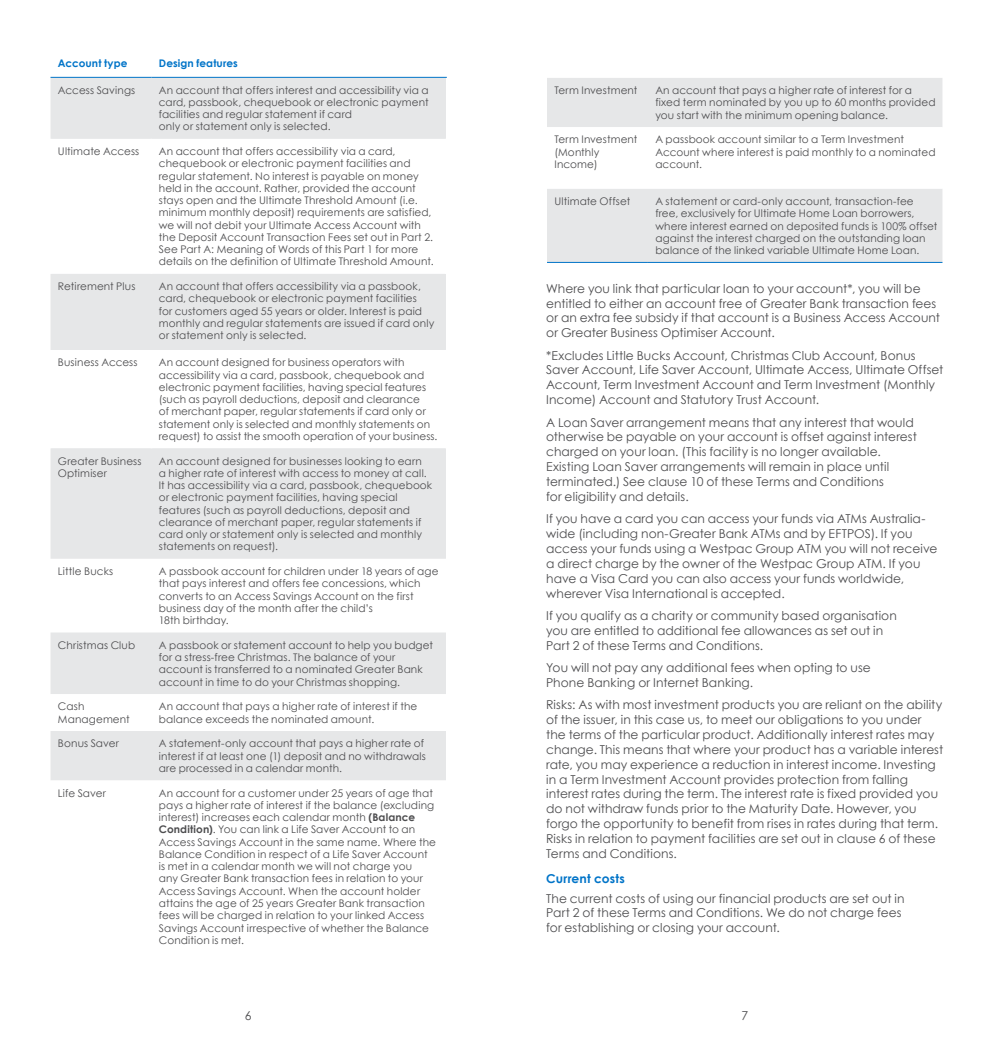
<style>
.page{position:relative;width:993px;height:1042px;background:#fff}
.page>*{position:absolute;margin:0;border:0;box-sizing:border-box;transform-origin:0 0}
.t1{font:12.25px/14.9px "Century Gothic";letter-spacing:.005em;color:#4d4d4f}
.t2{font:700 12.25px "Century Gothic";letter-spacing:.015em;color:#0074c8}
.t3{font:10.5px/12.2px "Century Gothic";letter-spacing:.01em;color:#4d4d4f}
.t4{font:700 10.5px "Century Gothic";letter-spacing:.01em;color:#0074c8}
.s1{font-weight:700}
</style>
<div class="page">
<svg style="left:50px;top:78px;width:396px;height:702px;fill:#e6e7e8"></svg>
<hr style="left:445px;top:350px;width:1px;height:98px;background:#fff">
<hr style="left:445px;top:139px;width:1px;height:135px;background:#fff">
<hr style="left:50px;top:350px;width:1px;height:98px;background:#fff">
<hr style="left:150px;top:350px;width:2px;height:98px;background:#fff">
<hr style="left:50px;top:139px;width:1px;height:135px;background:#fff">
<hr style="left:150px;top:139px;width:2px;height:135px;background:#fff">
<hr style="left:50px;top:77px;width:101px;height:1px;background:#0074c8">
<hr style="left:151px;top:77px;width:295px;height:1px;background:#0074c8">
<div style="left:547px;top:78px;width:395px;height:184px;background:#e6e7e8"></div>
<svg style="left:547px;top:127px;width:395px;height:62px"></svg>
<hr style="left:547px;top:262px;width:100px;height:1px;background:#0074c8">
<hr style="left:647px;top:262px;width:295px;height:1px;background:#0074c8">
<p class="t4" style="left:58px;top:56px;width:71px">Account type</p>
<p class="t4" style="left:159px;top:56px;width:80px">Design features</p>
<p class="t3" style="left:58px;top:84px;width:79px">Access Savings</p>
<p class="t3" style="left:159px;top:84px;width:271px">An account that offers interest and accessibility via a card, passbook, chequebook or electronic payment facilities and regular statement if card<br>only or statement only is selected.</p>
<p class="t3" style="left:58px;top:145px;width:83px">Ultimate Access</p>
<p class="t3" style="left:159px;top:145px;width:276px">An account that offers accessibility via a card, chequebook or electronic payment facilities and regular statement. No interest is payable on money held in the account. Rather, provided the account stays open and the Ultimate Threshold Amount (i.e. minimum monthly deposit) requirements are satisfied, we will not debit your Ultimate Access Account with the Deposit Account Transaction Fees set out in Part 2.<br>See Part A: Meaning of Words of this Part 1 for more details on the definition of Ultimate Threshold Amount.</p>
<p class="t3" style="left:58px;top:280px;width:79px">Retirement Plus</p>
<p class="t3" style="left:159px;top:280px;width:277px">An account that offers accessibility via a passbook, card, chequebook or electronic payment facilities<br>for customers aged 55 years or older. Interest is paid monthly and regular statements are issued if card only or statement only is selected.</p>
<p class="t3" style="left:58px;top:356px;width:81px">Business Access</p>
<p class="t3" style="left:159px;top:356px;width:280px">An account designed for business operators with accessibility via a card, passbook, chequebook and electronic payment facilities, having special features (such as payroll deductions, deposit and clearance<br>of merchant paper, regular statements if card only or statement only is selected and monthly statements on request) to assist the smooth operation of your business.</p>
<p class="t3" style="left:58px;top:454px;width:85px">Greater Business<br>Optimiser</p>
<p class="t3" style="left:159px;top:454px;width:275px">An account designed for businesses looking to earn<br>a higher rate of interest with access to money at call.<br>It has accessibility via a card, passbook, chequebook or electronic payment facilities, having special features (such as payroll deductions, deposit and clearance of merchant paper, regular statements if card only or statement only is selected and monthly statements on request).</p>
<p class="t3" style="left:58px;top:565px;width:57px">Little Bucks</p>
<p class="t3" style="left:159px;top:565px;width:281px">A passbook account for children under 18 years of age that pays interest and offers fee concessions, which converts to an Access Savings Account on the first business day of the month after the child’s<br>18th birthday.</p>
<p class="t3" style="left:58px;top:639px;width:79px">Christmas Club</p>
<p class="t3" style="left:159px;top:639px;width:275px">A passbook or statement account to help you budget for a stress-free Christmas. The balance of your account is transferred to a nominated Greater Bank account in time to do your Christmas shopping.</p>
<p class="t3" style="left:58px;top:700px;width:73px">Cash<br>Management</p>
<p class="t3" style="left:159px;top:700px;width:260px">An account that pays a higher rate of interest if the balance exceeds the nominated amount.</p>
<p class="t3" style="left:58px;top:737px;width:63px">Bonus Saver</p>
<p class="t3" style="left:159px;top:737px;width:268px">A statement-only account that pays a higher rate of interest if at least one (1) deposit and no withdrawals are processed in a calendar month.</p>
<p class="t3" style="left:58px;top:786px;width:50px">Life Saver</p>
<p class="t3" style="left:159px;top:786px;width:278px">An account for a customer under 25 years of age that pays a higher rate of interest if the balance (excluding interest) increases each calendar month <span class="s1">(Balance Condition)</span>. You can link a Life Saver Account to an Access Savings Account in the same name. Where the Balance Condition in respect of a Life Saver Account is met in a calendar month we will not charge you<br>any Greater Bank transaction fees in relation to your Access Savings Account. When the account holder attains the age of 25 years Greater Bank transaction fees will be charged in relation to your linked Access Savings Account irrespective of whether the Balance Condition is met.</p>
<p class="t3" style="left:554px;top:84px;width:84px">Term Investment</p>
<p class="t3" style="left:655px;top:84px;width:281px">An account that pays a higher rate of interest for a fixed term nominated by you up to 60 months provided you start with the minimum opening balance.</p>
<p class="t3" style="left:554px;top:133px;width:84px">Term Investment (Monthly<br>Income)</p>
<p class="t3" style="left:655px;top:133px;width:281px">A passbook account similar to a Term Investment<br>Account where interest is paid monthly to a nominated account.</p>
<p class="t3" style="left:554px;top:195px;width:77px">Ultimate Offset</p>
<p class="t3" style="left:655px;top:195px;width:283px">A statement or card-only account, transaction-fee free, exclusively for Ultimate Home Loan borrowers, where interest earned on deposited funds is 100% offset against the interest charged on the outstanding loan balance of the linked variable Ultimate Home Loan.</p>
<p class="t1" style="left:546px;top:281px;width:395px">Where you link that particular loan to your account*, you will be entitled to either an account free of Greater Bank transaction fees or an extra fee subsidy if that account is a Business Access Account or Greater Business Optimiser Account.</p>
<p class="t1" style="left:546px;top:347px;width:398px">*Excludes Little Bucks Account, Christmas Club Account, Bonus Saver Account, Life Saver Account, Ultimate Access, Ultimate Offset Account, Term Investment Account and Term Investment (Monthly Income) Account and Statutory Trust Account.</p>
<p class="t1" style="left:546px;top:414px;width:372px">A Loan Saver arrangement means that any interest that would otherwise be payable on your account is offset against interest charged on your loan. (This facility is no longer available.<br>Existing Loan Saver arrangements will remain in place until terminated.) See clause 10 of these Terms and Conditions<br>for eligibility and details.</p>
<p class="t1" style="left:546px;top:511px;width:392px">If you have a card you can access your funds via ATMs Australia&shy;wide (including non-Greater Bank ATMs and by EFTPOS). If you access your funds using a Westpac Group ATM you will not receive a direct charge by the owner of the Westpac Group ATM. If you have a Visa Card you can also access your funds worldwide, wherever Visa International is accepted.</p>
<p class="t1" style="left:546px;top:608px;width:352px">If you qualify as a charity or community based organisation you are entitled to additional fee allowances as set out in<br>Part 2 of these Terms and Conditions.</p>
<p class="t1" style="left:546px;top:660px;width:326px">You will not pay any additional fees when opting to use<br>Phone Banking or Internet Banking.</p>
<p class="t1" style="left:546px;top:697px;width:398px">Risks: As with most investment products you are reliant on the ability of the issuer, in this case us, to meet our obligations to you under the terms of the particular product. Additionally interest rates may change. This means that where your product has a variable interest rate, you may experience a reduction in interest income. Investing in a Term Investment Account provides protection from falling interest rates during the term. The interest rate is fixed provided you do not withdraw funds prior to the Maturity Date. However, you forgo the opportunity to benefit from rises in rates during that term.<br>Risks in relation to payment facilities are set out in clause 6 of these Terms and Conditions.</p>
<p class="t2" style="left:546px;top:869px;width:80px">Current costs</p>
<p class="t1" style="left:546px;top:890px;width:360px">The current costs of using our financial products are set out in<br>Part 2 of these Terms and Conditions. We do not charge fees for establishing or closing your account.</p>
<p class="t1" style="left:245px;top:1008px;width:8px">6</p>
<p class="t1" style="left:741px;top:1008px;width:8px">7</p>
</div>
